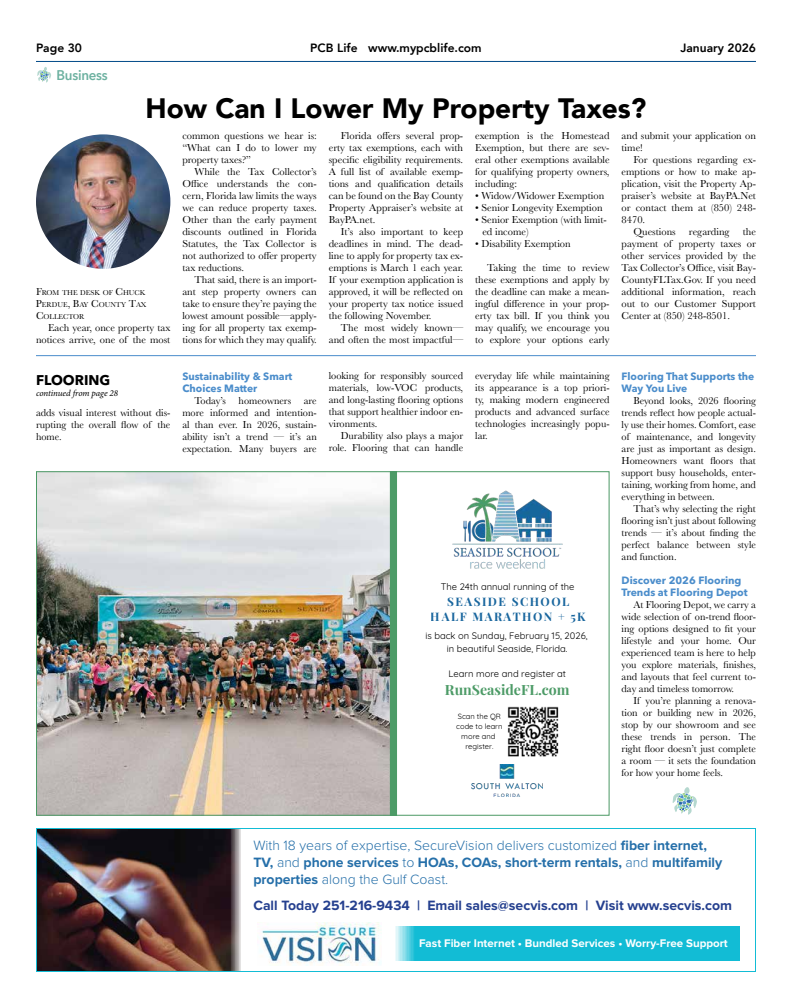
<style>
.page{position:relative;width:792px;height:1008px;background:#fff}
.page>*{position:absolute;margin:0;border:0;box-sizing:border-box;transform-origin:0 0}
.t1{font:900 28px "Avenir";color:#000}
.t2{font:700 14.1px "Playfair Display";color:#4d9b67}
.t3{font:300 14px/16.8px "Proxima Nova";color:#256fa9}
.t4{font:700 14px "Proxima Nova";color:#25408f}
.t5{font:600 14px "Avenir Next";letter-spacing:-.02em;color:#6cb1a0;scale:.95 1}
.t6{font:700 14px "Avenir Next LT Pro";color:#000}
.t7{font:800 12px "Avenir";color:#000}
.t8{font:700 11.8px/15.7px "Playfair Display";letter-spacing:.125em;color:#19669e;text-align:center}
.t9{font:700 11.5px "Proxima Nova";color:#fff}
.t10{font:10.5px/12px "Baskerville";color:#000;text-align:justify}
.t11{font:700 10.5px/12px "Avenir Next LT Pro";color:#4b8dcb}
.t12{font:9.4px/12.5px "Quicksand";color:#000;text-align:center}
.t13{font:italic 9px "Minion Pro";letter-spacing:-.01em;color:#000}
.t14{font:7.5px/10px "Quicksand";color:#000;text-align:center}
.t15{font:7.3px/12px "Baskerville";color:#000}
.s1{font-size:10.5px}
.s2{font-weight:700}
</style>
<div class="page">
<hr style="left:36px;top:61px;width:720px;height:1px;background:#004988">
<svg style="left:37px;top:67px;width:14px;height:16px"></svg>
<img style="left:38px;top:830px;width:202px;height:140px">
<img style="left:260px;top:922px;width:121px;height:44px">
<div style="left:393px;top:927px;width:347px;height:34px;background:#12bcd5"></div>
<div style="left:36px;top:828px;width:720px;height:144px;border:1px solid #12bcd5"></div>
<img style="left:452px;top:490px;width:111px;height:79px">
<img style="left:38px;top:473px;width:352px;height:341px">
<div style="left:390px;top:472px;width:7px;height:343px;background:#4d9b67"></div>
<img style="left:472px;top:764px;width:71px;height:32px">
<img style="left:507px;top:706px;width:52px;height:51px">
<img style="left:36px;top:134px;width:134px;height:135px;border-radius:67px">
<hr style="left:36px;top:355px;width:720px;height:1px;background:#4b8dcb">
<svg style="left:673px;top:787px;width:24px;height:28px"></svg>
<p class="t7" style="left:36px;top:39px;width:47px">Page 30</p>
<p class="t7" style="left:310px;top:39px;width:173px">PCB Life www.mypcblife.com</p>
<p class="t7" style="left:680px;top:39px;width:77px">January 2026</p>
<h3 class="t5" style="left:57px;top:63px;width:55px">Business</h3>
<h1 class="t1" style="left:145px;top:84px;width:503px">How Can I Lower My Property Taxes?</h1>
<p class="t15" style="left:36px;top:287px;width:112px"><span class="s1">F</span>ROM THE DESK OF <span class="s1">C</span>HUCK<br><span class="s1">P</span>ERDUE<span class="s1">, B</span>AY <span class="s1">C</span>OUNTY <span class="s1">T</span>AX<br><span class="s1">C</span>OLLECTOR</p>
<p class="t10" style="left:36px;top:322px;width:136px;text-align:right">Each year, once property tax notices arrive, one of the most</p>
<h3 class="t6" style="left:36px;top:371px;width:76px">FLOORING</h3>
<p class="t13" style="left:36px;top:387px;width:84px">continued from page 28</p>
<p class="t10" style="left:36px;top:407px;width:136px">adds visual interest without dis&shy;rupting the overall flow of the home.</p>
<p class="t10" style="left:182px;top:130px;width:136px">common questions we hear is: “What can I do to lower my property taxes?”</p>
<p class="t10" style="left:182px;top:166px;width:136px;text-indent:12px">While the Tax Collector’s Office understands the con&shy;cern, Florida law limits the ways we can reduce property taxes.<br>Other than the early payment discounts outlined in Florida Statutes, the Tax Collector is not authorized to offer property tax reductions.</p>
<p class="t10" style="left:182px;top:274px;width:136px;text-indent:12px">That said, there is an import&shy;ant step property owners can take to ensure they’re paying the lowest amount possible—apply&shy;ing for all property tax exemp&shy;tions for which they may qualify.</p>
<p class="t11" style="left:182px;top:370px;width:112px">Sustainability &amp; Smart<br>Choices Matter</p>
<p class="t10" style="left:182px;top:395px;width:136px;text-indent:12px">Today’s homeowners are more informed and intention&shy;al than ever. In 2026, sustain&shy;ability isn’t a trend — it’s an expectation. Many buyers are</p>
<p class="t10" style="left:329px;top:130px;width:136px;text-indent:12px">Florida offers several prop&shy;erty tax exemptions, each with specific eligibility requirements.<br>A full list of available exemp&shy;tions and qualification details can be found on the Bay County Property Appraiser’s website at BayPA.net.</p>
<p class="t10" style="left:329px;top:226px;width:136px;text-indent:12px">It’s also important to keep deadlines in mind. The dead&shy;line to apply for property tax ex&shy;emptions is March 1 each year.<br>If your exemption application is approved, it will be reflected on your property tax notice issued the following November.</p>
<p class="t10" style="left:329px;top:322px;width:136px;text-align:right">The most widely known— and often the most impactful—</p>
<p class="t10" style="left:475px;top:130px;width:136px">exemption is the Homestead Exemption, but there are sev&shy;eral other exemptions available for qualifying property owners, including:</p>
<p class="t10" style="left:475px;top:190px;width:131px">• Widow/Widower Exemption</p>
<p class="t10" style="left:475px;top:202px;width:129px">• Senior Longevity Exemption</p>
<p class="t10" style="left:482px;top:214px;width:126px;text-indent:-7px">• Senior Exemption (with limit&shy;ed income)</p>
<p class="t10" style="left:475px;top:238px;width:97px">• Disability Exemption</p>
<p class="t10" style="left:475px;top:262px;width:136px;text-indent:12px">Taking the time to review these exemptions and apply by the deadline can make a mean&shy;ingful difference in your prop&shy;erty tax bill. If you think you may qualify, we encourage you to explore your options early</p>
<p class="t10" style="left:622px;top:130px;width:136px">and submit your application on time!</p>
<p class="t10" style="left:634px;top:154px;width:124px">For questions regarding ex-</p>
<p class="t10" style="left:622px;top:166px;width:136px">emptions or how to make ap-</p>
<p class="t10" style="left:622px;top:178px;width:136px">plication, visit the Property Ap-</p>
<p class="t10" style="left:622px;top:190px;width:136px">praiser’s website at BayPA.Net</p>
<p class="t10" style="left:622px;top:202px;width:136px">or contact them at (850) 248-</p>
<p class="t10" style="left:622px;top:214px;width:25px">8470.</p>
<p class="t10" style="left:634px;top:226px;width:44px">Questions</p>
<p class="t10" style="left:689px;top:226px;width:42px">regarding</p>
<p class="t10" style="left:622px;top:226px;width:136px;text-indent:121px">the payment of property taxes or other services provided by the Tax Collector’s Office, visit Bay-CountyFLTax.Gov. If you need additional information, reach out to our Customer Support Center at (850) 248-8501.</p>
<p class="t10" style="left:475px;top:370px;width:136px">everyday life while maintaining its appearance is a top priori&shy;ty, making modern engineered products and advanced surface technologies increasingly popu&shy;lar.</p>
<p class="t11" style="left:622px;top:370px;width:134px">Flooring That Supports the<br>Way You Live</p>
<p class="t10" style="left:329px;top:370px;width:136px">looking for responsibly sourced materials, low-VOC products, and long-lasting flooring options that support healthier indoor en&shy;vironments.</p>
<p class="t10" style="left:329px;top:430px;width:136px;text-align:right">Durability also plays a major role. Flooring that can handle</p>
<p class="t10" style="left:622px;top:395px;width:136px;text-indent:12px">Beyond looks, 2026 flooring trends reflect how people actual&shy;ly use their homes. Comfort, ease of maintenance, and longevity are just as important as design.<br>Homeowners want floors that support busy households, enter&shy;taining, working from home, and everything in between.</p>
<p class="t10" style="left:622px;top:503px;width:136px;text-indent:12px">That’s why selecting the right flooring isn’t just about following trends — it’s about finding the perfect balance between style and function.</p>
<p class="t11" style="left:622px;top:574px;width:128px">Discover 2026 Flooring<br>Trends at Flooring Depot</p>
<p class="t10" style="left:622px;top:599px;width:136px;text-indent:12px">At Flooring Depot, we carry a wide selection of on-trend floor&shy;ing options designed to fit your lifestyle and your home. Our experienced team is here to help you explore materials, finishes, and layouts that feel current to&shy;day and timeless tomorrow.</p>
<p class="t10" style="left:622px;top:695px;width:136px;text-indent:12px">If you’re planning a renova&shy;tion or building new in 2026, stop by our showroom and see these trends in person. The right floor doesn’t just complete a room — it sets the foundation for how your home feels.</p>
<p class="t12" style="left:441px;top:580px;width:135px">The 24th annual running of the</p>
<p class="t8" style="left:431px;top:592px;width:156px">SEASIDE SCHOOL<br>HALF MARATHON + 5K</p>
<p class="t12" style="left:425px;top:629px;width:164px">is back on Sunday, February 15, 2026, in beautiful Seaside, Florida.</p>
<p class="t12" style="left:448px;top:666px;width:119px">Learn more and register at</p>
<h2 class="t2" style="left:445px;top:679px;width:126px">RunSeasideFL.com</h2>
<p class="t14" style="left:456px;top:710px;width:48px">Scan the QR code to learn more and register.</p>
<h3 class="t3" style="left:253px;top:838px;width:470px">With 18 years of expertise, SecureVision delivers customized <span class="s2">fiber internet,<br>TV,</span> and <span class="s2">phone services</span> to <span class="s2">HOAs, COAs, short-term rentals,</span> and <span class="s2">multifamily properties</span> along the Gulf Coast.</h3>
<h3 class="t4" style="left:253px;top:899px;width:480px">Call Today 251-216-9434 | Email sales@secvis.com | Visit www.secvis.com</h3>
<p class="t9" style="left:419px;top:938px;width:310px">Fast Fiber Internet • Bundled Services • Worry-Free Support</p>
</div>
